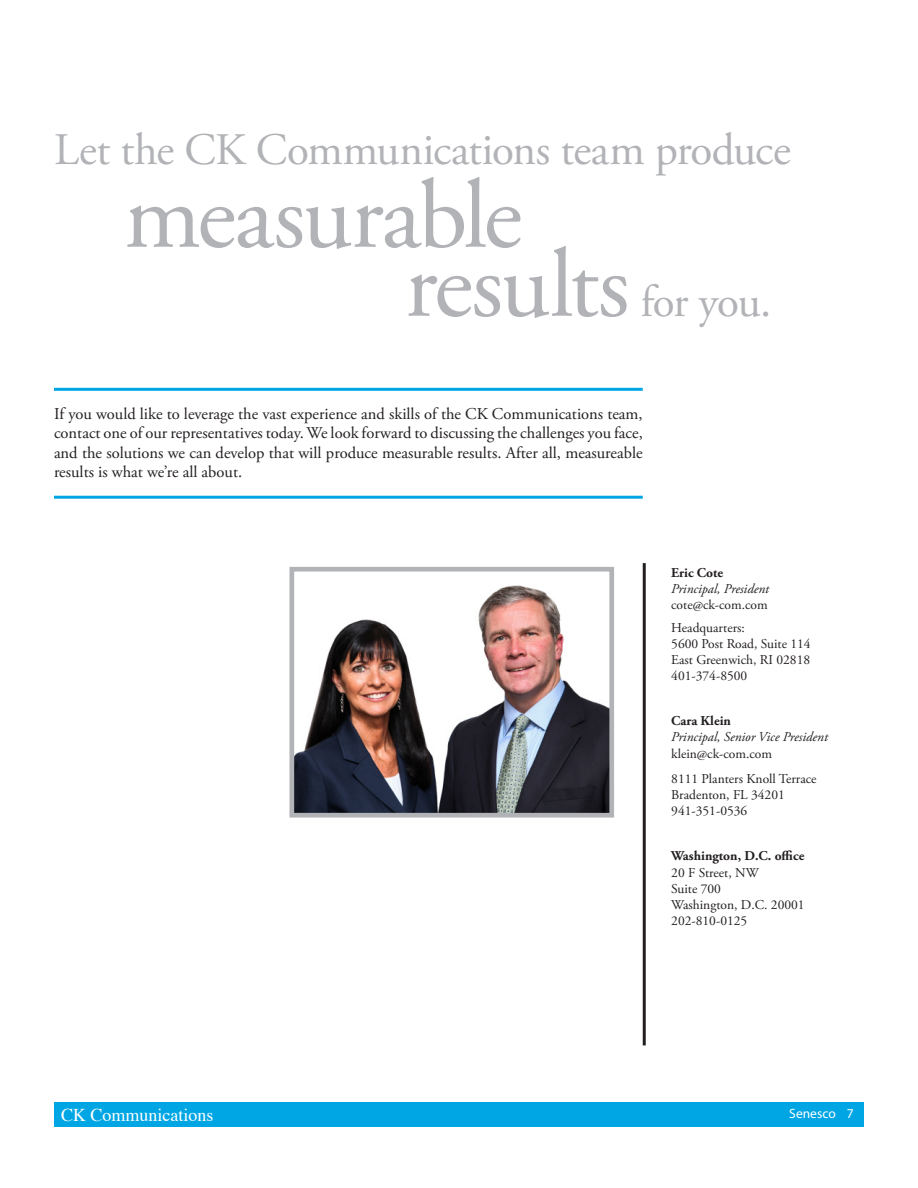
<style>
.page{position:relative;width:918px;height:1188px;background:#fff}
.page>*{position:absolute;margin:0;border:0;box-sizing:border-box;transform-origin:0 0}
.t1{font:97.5px "Adobe Garamond Pro";letter-spacing:-.025em;color:#b2b3b7}
.t2{font:45px "Adobe Garamond Pro";letter-spacing:-.015em;color:#b2b3b7}
.t3{font:18px "Times";color:#fff}
.t4{font:16.5px/19.5px "Adobe Garamond Pro";color:#231f20;text-align:justify}
.t5{font:13.5px "Adobe Garamond Pro";color:#231f20}
.t6{font:italic 13.5px "Adobe Garamond Pro";color:#231f20}
.t7{font:700 13.5px "Adobe Garamond Pro";color:#231f20}
.t8{font:13.5px "Myriad Pro";color:#fff}
.s1{font-size:45px}
</style>
<div class="page">
<div style="left:54px;top:1102px;width:810px;height:24px;background:#00a6e4"></div>
<hr style="left:54px;top:388px;width:589px;height:3px;background:#00a6e4">
<hr style="left:643px;top:563px;width:3px;height:482px;background:#231f20">
<hr style="left:54px;top:496px;width:589px;height:3px;background:#00a6e4">
<img style="left:296px;top:585px;width:312px;height:227px">
<div style="left:290px;top:567px;width:324px;height:251px;border:5px solid #b2b3b7"></div>
<p class="t2" style="left:54px;top:123px;width:738px">Let the CK Communications team produce</p>
<p class="t1" style="left:124px;top:157px;width:400px">measurable</p>
<p class="t1" style="left:405px;top:226px;width:368px">results <span class="s1">for you.</span></p>
<p class="t4" style="left:54px;top:404px;width:590px">If you would like to leverage the vast experience and skills of the CK Communications team, contact one of our representatives today. We look forward to discussing the challenges you face, and the solutions we can develop that will produce measurable results. After all, measureable results is what we’re all about.</p>
<p class="t7" style="left:671px;top:565px;width:53px">Eric Cote</p>
<p class="t6" style="left:671px;top:580px;width:99px">Principal, President</p>
<p class="t5" style="left:671px;top:597px;width:98px">cote@ck-com.com</p>
<p class="t5" style="left:671px;top:619px;width:75px">Headquarters:</p>
<p class="t5" style="left:671px;top:635px;width:141px">5600 Post Road, Suite 114</p>
<p class="t5" style="left:671px;top:652px;width:140px">East Greenwich, RI 02818</p>
<p class="t5" style="left:671px;top:668px;width:78px">401-374-8500</p>
<p class="t7" style="left:671px;top:713px;width:61px">Cara Klein</p>
<p class="t6" style="left:671px;top:729px;width:158px">Principal, Senior Vice President</p>
<p class="t5" style="left:671px;top:745px;width:102px">klein@ck-com.com</p>
<p class="t5" style="left:671px;top:771px;width:147px">8111 Planters Knoll Terrace</p>
<p class="t5" style="left:671px;top:787px;width:115px">Bradenton, FL 34201</p>
<p class="t5" style="left:671px;top:803px;width:78px">941-351-0536</p>
<p class="t7" style="left:671px;top:848px;width:135px">Washington, D.C. office</p>
<p class="t5" style="left:671px;top:864px;width:89px">20 F Street, NW</p>
<p class="t5" style="left:671px;top:880px;width:51px">Suite 700</p>
<p class="t5" style="left:671px;top:897px;width:135px">Washington, D.C. 20001</p>
<p class="t5" style="left:671px;top:913px;width:78px">202-810-0125</p>
<p class="t3" style="left:61px;top:1098px;width:154px">CK Communications</p>
<p class="t8" style="left:789px;top:1106px;width:66px">Senesco 7</p>
</div>
